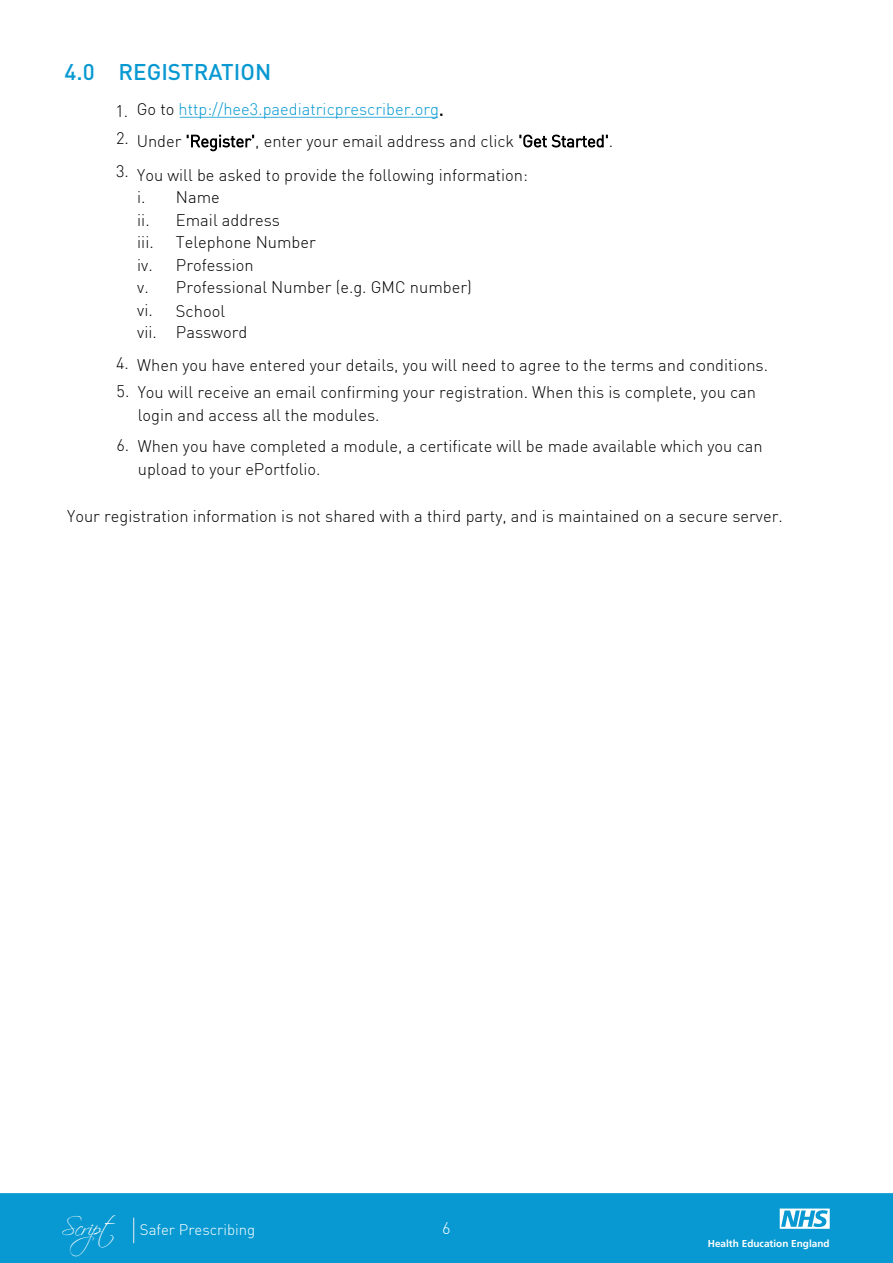
<style>
.page{position:relative;width:893px;height:1263px;background:#fff}
.page>*{position:absolute;margin:0;border:0;box-sizing:border-box;transform-origin:0 0}
.t1{font:500 22.5px "DIN Pro";color:#0899d2}
.t2{font:300 16.5px/22.5px "DIN";color:#000}
.t3{font:300 16.5px "DIN";color:#0899d2}
.t4{font:300 16.5px "DIN";color:#fff}
.t5{font:15px "DIN Light";color:#fff}
.t6{font:700 10.05px "Frutiger LT Pro";color:#fff}
.s1{color:#000}
.s2{font-family:"Scriptina Pro";font-size:22.5px}
</style>
<div class="page">
<div style="left:0;top:1193px;width:893px;height:70px;background:#0899d2;border:2px solid #0899d2"></div>
<svg style="left:780px;top:1208px;width:50px;height:21px"></svg>
<svg style="left:133px;top:1218px;width:1px;height:25px"></svg>
<hr style="left:180px;top:117px;width:258px;height:1px;background:#0899d2">
<h1 class="t1" style="left:64px;top:53px;width:208px">4.0 REGISTRATION</h1>
<p class="t3" style="left:115px;top:99px;width:330px"><span class="s1">1. Go to</span> http://hee3.paediatricprescriber.org<span class="s1">.</span></p>
<p class="t2" style="left:116px;top:130px;width:499px">2. Under 'Register', enter your email address and click 'Get Started'.</p>
<p class="t2" style="left:137px;top:163px;width:392px;text-indent:-21px">3. You will be asked to provide the following information: i. Name<br>ii. Email address<br>iii.</p>
<p class="t2" style="left:137px;top:231px;width:336px;text-indent:39px">Telephone Number<br>iv. Profession<br>v. Professional Number (e.g. GMC number) vi. School<br>vii. Password</p>
<p class="t2" style="left:116px;top:354px;width:654px">4. When you have entered your details, you will need to agree to the terms and conditions.</p>
<p class="t2" style="left:138px;top:381px;width:620px;line-height:23px;text-indent:-21px">5. You will receive an email confirming your registration. When this is complete, you can login and access all the modules.</p>
<p class="t2" style="left:138px;top:434px;width:626px;line-height:23px;text-indent:-21px">6. When you have completed a module, a certificate will be made available which you can upload to your ePortfolio.</p>
<p class="t2" style="left:67px;top:505px;width:717px">Your registration information is not shared with a third party, and is maintained on a secure server.</p>
<p class="t5" style="left:62px;top:1220px;width:195px"><span class="s2">Script</span> Safer Prescribing</p>
<p class="t4" style="left:442px;top:1218px;width:10px">6</p>
<p class="t6" style="left:708px;top:1237px;width:123px">Health Education England</p>
</div>
